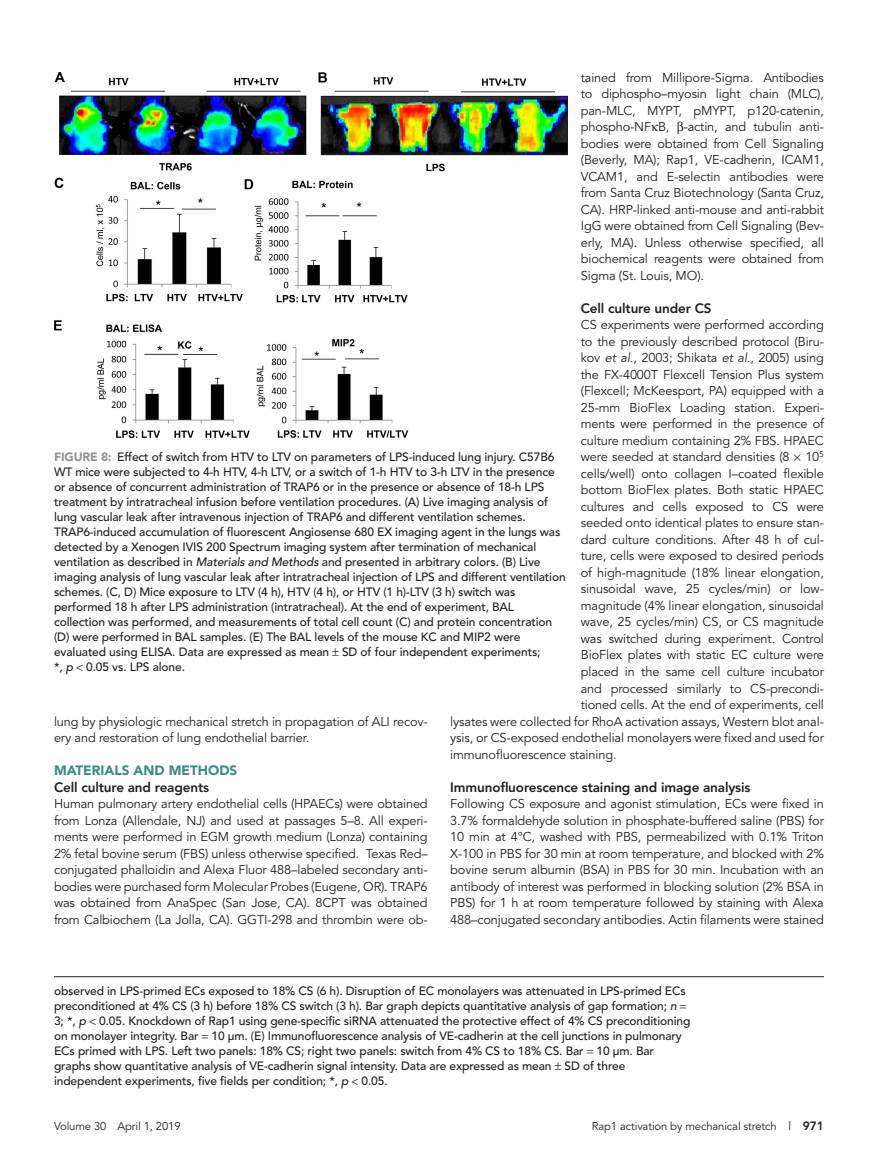
<style>
.page{position:relative;width:878px;height:1175px;background:#fff}
.page>*{position:absolute;margin:0;border:0;box-sizing:border-box;transform-origin:0 0}
.H2afterH1{font:800 13.5px "Avenir";letter-spacing:-.01em;color:#231f20}
.t1{font:900 13.5px "Avenir";color:#3e8c83}
.ParaFL{font:12.75px/16.5px "Avenir";letter-spacing:-.01em;color:#231f20;text-align:justify}
.Para{font:12.75px/16.5px "Avenir";letter-spacing:-.01em;color:#231f20}
.FigCaption{font:500 12px/15px "Avenir";letter-spacing:-.01em;color:#231f20}
.FigCaption_35_5p{font:500 12px/15px "Avenir";letter-spacing:-.01em;color:#231f20}
.t2{font:11.25px "Avenir";letter-spacing:-.01em;color:#231f20}
.s1{font-style:italic}
.s2{font-weight:900;color:#939598}
.s3{font-size:12px}
.s4{font-weight:800;font-size:12px}
</style>
<div class="page">
<img style="left:54px;top:72px;width:513px;height:366px">
<hr style="left:54px;top:976px;width:770px;height:1px;background:#231f20">
<p class="ParaFL" style="left:580px;top:69px;width:245px">tained from Millipore-Sigma. Antibodies to diphospho–myosin light chain (MLC), pan-MLC, MYPT, pMYPT, p120-catenin, phospho-NF B, -actin, and tubulin anti&shy;bodies were obtained from Cell Signaling (Beverly, MA); Rap1, VE-cadherin, ICAM1, VCAM1, and E-selectin antibodies were from Santa Cruz Biotechnology (Santa Cruz, CA). HRP-linked anti-mouse and anti-rabbit IgG were obtained from Cell Signaling (Bev&shy;erly, MA). Unless otherwise specified, all biochemical reagents were obtained from Sigma (St. Louis, MO).</p>
<h2 class="H2afterH1" style="left:580px;top:300px;width:132px">Cell culture under CS</h2>
<p class="ParaFL" style="left:580px;top:317px;width:245px">CS experiments were performed according</p>
<p class="ParaFL" style="left:580px;top:333px;width:245px">to the previously described protocol (Biru-</p>
<p class="ParaFL" style="left:580px;top:350px;width:245px">kov <span class="s1">et al.</span>, 2003; Shikata <span class="s1">et al.</span>, 2005) using</p>
<p class="ParaFL" style="left:580px;top:366px;width:244px">the FX-4000T Flexcell Tension Plus system</p>
<p class="ParaFL" style="left:580px;top:383px;width:244px">(Flexcell; McKeesport, PA) equipped with a</p>
<p class="ParaFL" style="left:580px;top:399px;width:245px">25-mm BioFlex Loading station. Experi-</p>
<p class="ParaFL" style="left:580px;top:416px;width:245px">ments were performed in the presence of</p>
<p class="ParaFL" style="left:580px;top:432px;width:244px">culture medium containing 2% FBS. HPAEC</p>
<p class="ParaFL" style="left:580px;top:449px;width:245px">were seeded at standard densities (8 10<sup>5</sup></p>
<p class="ParaFL" style="left:580px;top:465px;width:245px">cells/well) onto collagen I–coated flexible</p>
<p class="ParaFL" style="left:580px;top:482px;width:245px">bottom BioFlex plates. Both static HPAEC</p>
<p class="ParaFL" style="left:580px;top:498px;width:244px">cultures and cells exposed to CS were</p>
<p class="ParaFL" style="left:580px;top:515px;width:245px">seeded onto identical plates to ensure stan-</p>
<p class="ParaFL" style="left:580px;top:531px;width:245px">dard culture conditions. After 48 h of cul-</p>
<p class="ParaFL" style="left:580px;top:548px;width:245px">ture, cells were exposed to desired periods</p>
<p class="ParaFL" style="left:580px;top:564px;width:245px">of high-magnitude (18% linear elongation,</p>
<p class="ParaFL" style="left:580px;top:581px;width:245px">sinusoidal wave, 25 cycles/min) or low-</p>
<p class="ParaFL" style="left:580px;top:597px;width:244px">magnitude (4% linear elongation, sinusoidal</p>
<p class="ParaFL" style="left:580px;top:614px;width:245px">wave, 25 cycles/min) CS, or CS magnitude</p>
<p class="ParaFL" style="left:580px;top:630px;width:245px">was switched during experiment. Control</p>
<p class="ParaFL" style="left:580px;top:647px;width:245px">BioFlex plates with static EC culture were</p>
<p class="ParaFL" style="left:580px;top:663px;width:245px">placed in the same cell culture incubator</p>
<p class="ParaFL" style="left:580px;top:680px;width:245px">and processed similarly to CS-precondi-</p>
<p class="ParaFL" style="left:580px;top:696px;width:245px">tioned cells. At the end of experiments, cell</p>
<p class="ParaFL" style="left:450px;top:713px;width:375px">lysates were collected for RhoA activation assays, Western blot anal-</p>
<p class="ParaFL" style="left:450px;top:729px;width:375px">ysis, or CS-exposed endothelial monolayers were fixed and used for</p>
<p class="ParaFL" style="left:450px;top:746px;width:168px">immunofluorescence staining.</p>
<h2 class="H2afterH1" style="left:450px;top:779px;width:302px">Immunofluorescence staining and image analysis</h2>
<p class="ParaFL" style="left:450px;top:795px;width:375px">Following CS exposure and agonist stimulation, ECs were fixed in 3.7% formaldehyde solution in phosphate-buffered saline (PBS) for 10 min at 4°C, washed with PBS, permeabilized with 0.1% Triton X-100 in PBS for 30 min at room temperature, and blocked with 2% bovine serum albumin (BSA) in PBS for 30 min. Incubation with an antibody of interest was performed in blocking solution (2% BSA in PBS) for 1 h at room temperature followed by staining with Alexa 488–conjugated secondary antibodies. Actin filaments were stained</p>
<p class="FigCaption" style="left:54px;top:450px;width:513px"><span class="s2">FIGURE 8:</span> Effect of switch from HTV to LTV on parameters of LPS-induced lung injury. C57B6<br>WT mice were subjected to 4-h HTV, 4-h LTV, or a switch of 1-h HTV to 3-h LTV in the presence or absence of concurrent administration of TRAP6 or in the presence or absence of 18-h LPS treatment by intratracheal infusion before ventilation procedures. (A) Live imaging analysis of lung vascular leak after intravenous injection of TRAP6 and different ventilation schemes.<br>TRAP6-induced accumulation of fluorescent Angiosense 680 EX imaging agent in the lungs was detected by a Xenogen IVIS 200 Spectrum imaging system after termination of mechanical ventilation as described in <span class="s1">Materials and Methods</span> and presented in arbitrary colors. (B) Live imaging analysis of lung vascular leak after intratracheal injection of LPS and different ventilation schemes. (C, D) Mice exposure to LTV (4 h), HTV (4 h), or HTV (1 h)-LTV (3 h) switch was performed 18 h after LPS administration (intratracheal). At the end of experiment, BAL collection was performed, and measurements of total cell count (C) and protein concentration (D) were performed in BAL samples. (E) The BAL levels of the mouse KC and MIP2 were evaluated using ELISA. Data are expressed as mean SD of four independent experiments;<br>*, <span class="s1">p</span> 0.05 vs. LPS alone.</p>
<p class="Para" style="left:54px;top:713px;width:375px">lung by physiologic mechanical stretch in propagation of ALI recov&shy;ery and restoration of lung endothelial barrier.</p>
<h1 class="t1" style="left:54px;top:762px;width:185px">MATERIALS AND METHODS</h1>
<p class="H2afterH1" style="left:54px;top:779px;width:157px">Cell culture and reagents</p>
<p class="ParaFL" style="left:54px;top:795px;width:375px">Human pulmonary artery endothelial cells (HPAECs) were obtained from Lonza (Allendale, NJ) and used at passages 5–8. All experi&shy;ments were performed in EGM growth medium (Lonza) containing 2% fetal bovine serum (FBS) unless otherwise specified. Texas Red– conjugated phalloidin and Alexa Fluor 488–labeled secondary anti&shy;bodies were purchased form Molecular Probes (Eugene, OR). TRAP6 was obtained from AnaSpec (San Jose, CA). 8CPT was obtained from Calbiochem (La Jolla, CA). GGTI-298 and thrombin were ob-</p>
<p class="FigCaption_35_5p" style="left:54px;top:984px;width:638px">observed in LPS-primed ECs exposed to 18% CS (6 h). Disruption of EC monolayers was attenuated in LPS-primed ECs preconditioned at 4% CS (3 h) before 18% CS switch (3 h). Bar graph depicts quantitative analysis of gap formation; <span class="s1">n<br></span>3; *, <span class="s1">p</span> 0.05. Knockdown of Rap1 using gene-specific siRNA attenuated the protective effect of 4% CS preconditioning on monolayer integrity. Bar 10 µm. (E) Immunofluorescence analysis of VE-cadherin at the cell junctions in pulmonary ECs primed with LPS. Left two panels: 18% CS; right two panels: switch from 4% CS to 18% CS. Bar 10 µm. Bar graphs show quantitative analysis of VE-cadherin signal intensity. Data are expressed as mean SD of three independent experiments, five fields per condition; *, <span class="s1">p</span> 0.05.</p>
<p class="t2" style="left:54px;top:1119px;width:128px">Volume 30 April 1, 2019</p>
<p class="t2" style="left:592px;top:1119px;width:233px">Rap1 activation by mechanical stretch <span class="s3">|</span> <span class="s4">971</span></p>
</div>
